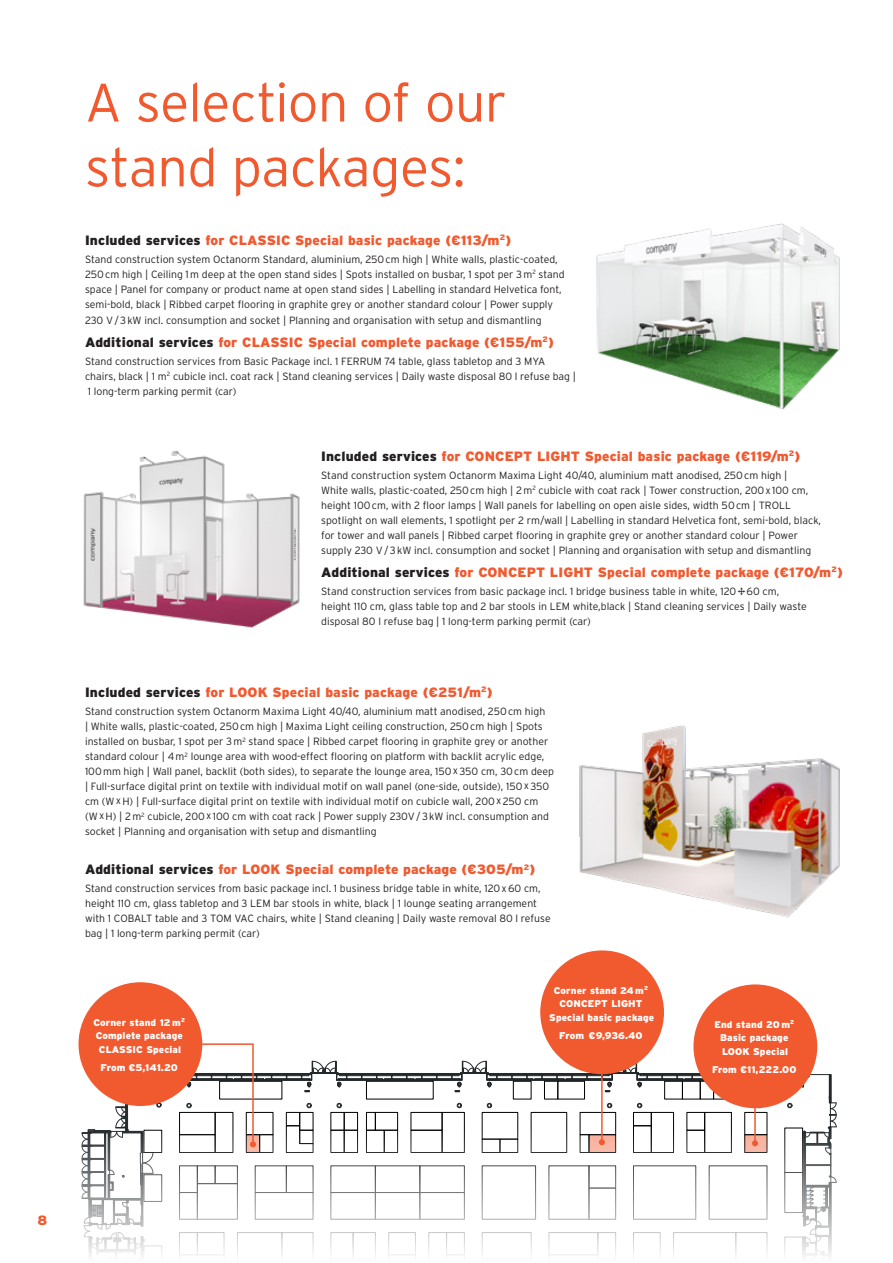
<style>
.page{position:relative;width:893px;height:1263px;background:#fff}
.page>*{position:absolute;margin:0;border:0;box-sizing:border-box;transform-origin:0 0}
.Zwischenhead{font:300 54px/64.8px "Interstate";letter-spacing:-.01em;color:#f1592f}
.Overhead{font:900 13.5px "Interstate";letter-spacing:.01em;color:#f1592f}
.t1{font:300 10.5px/15px "Interstate";color:#231f20}
.t2{font:900 9.75px/13.5px "Interstate";letter-spacing:.01em;color:#fff;text-align:center}
.s1{color:#231f20}
</style>
<div class="page">
<img style="left:596px;top:223px;width:244px;height:187px">
<img style="left:579px;top:725px;width:261px;height:193px">
<img style="left:83px;top:450px;width:217px;height:178px">
<div style="left:79px;top:982px;width:123px;height:124px;background:#f1592f;border-radius:50%"></div>
<div style="left:540px;top:950px;width:124px;height:124px;background:#f1592f;border-radius:50%"></div>
<svg style="left:82px;top:1037px;width:755px;height:220px"></svg>
<div style="left:693px;top:984px;width:124px;height:124px;background:#f1592f;border-radius:50%"></div>
<p class="Zwischenhead" style="left:85px;top:70px;width:423px">A selection of our stand packages:</p>
<p class="Overhead" style="left:85px;top:232px;width:428px"><span class="s1">Included services</span> for CLASSIC Special basic package (€113/m<sup>2</sup>)</p>
<p class="t1" style="left:85px;top:252px;width:481px">Stand construction system Octanorm Standard, aluminium, 250cm high | White walls, plastic-coated, 250cm high | Ceiling 1m deep at the open stand sides | Spots installed on busbar, 1 spot per 3m<sup>2</sup> stand space | Panel for company or product name at open stand sides | Labelling in standard Helvetica font, semi-bold, black | Ribbed carpet flooring in graphite grey or another standard colour | Power supply</p>
<p class="t1" style="left:85px;top:313px;width:458px">230 V/3kW incl. consumption and socket | Planning and organisation with setup and dismantling</p>
<p class="Overhead" style="left:85px;top:334px;width:471px"><span class="s1">Additional services</span> for CLASSIC Special complete package (€155/m<sup>2</sup>)</p>
<p class="t1" style="left:85px;top:354px;width:492px">Stand construction services from Basic Package incl. 1 FERRUM 74 table, glass tabletop and 3 MYA chairs, black | 1 m<sup>2</sup> cubicle incl. coat rack | Stand cleaning services | Daily waste disposal 80 l refuse bag |<br>1 long-term parking permit (car)</p>
<p class="Overhead" style="left:321px;top:448px;width:481px"><span class="s1">Included services</span> for CONCEPT LIGHT Special basic package (€119/m<sup>2</sup>)</p>
<p class="t1" style="left:321px;top:468px;width:501px">Stand construction system Octanorm Maxima Light 40/40, aluminium matt anodised, 250cm high |<br>White walls, plastic-coated, 250cm high | 2m<sup>2</sup> cubicle with coat rack | Tower construction, 200x100 cm, height 100cm, with 2 floor lamps | Wall panels for labelling on open aisle sides, width 50cm | TROLL spotlight on wall elements, 1 spotlight per 2 rm/wall | Labelling in standard Helvetica font, semi-bold, black, for tower and wall panels | Ribbed carpet flooring in graphite grey or another standard colour | Power supply 230 V/3kW incl. consumption and socket | Planning and organisation with setup and dismantling</p>
<p class="Overhead" style="left:321px;top:563px;width:523px"><span class="s1">Additional services</span> for CONCEPT LIGHT Special complete package (€170/m<sup>2</sup>)</p>
<p class="t1" style="left:321px;top:583px;width:487px">Stand construction services from basic package incl. 1 bridge business table in white, 120×60 cm, height 110 cm, glass table top and 2 bar stools in LEM white,black | Stand cleaning services | Daily waste disposal 80 l refuse bag | 1 long-term parking permit (car)</p>
<p class="Overhead" style="left:85px;top:684px;width:409px"><span class="s1">Included services</span> for LOOK Special basic package (€251/m<sup>2</sup>)</p>
<p class="t1" style="left:85px;top:704px;width:471px">Stand construction system Octanorm Maxima Light 40/40, aluminium matt anodised, 250cm high<br>| White walls, plastic-coated, 250cm high | Maxima Light ceiling construction, 250cm high | Spots installed on busbar, 1 spot per 3m<sup>2</sup> stand space | Ribbed carpet flooring in graphite grey or another standard colour | 4m<sup>2</sup> lounge area with wood-effect flooring on platform with backlit acrylic edge, 100mm high | Wall panel, backlit (both sides), to separate the lounge area, 150x350 cm, 30cm deep | Full-surface digital print on textile with individual motif on wall panel (one-side, outside), 150x350 cm (WxH) | Full-surface digital print on textile with individual motif on cubicle wall, 200x250 cm (WxH) | 2m<sup>2</sup> cubicle, 200x100 cm with coat rack | Power supply 230V/3kW incl. consumption and socket | Planning and organisation with setup and dismantling</p>
<p class="Overhead" style="left:85px;top:861px;width:452px"><span class="s1">Additional services</span> for LOOK Special complete package (€305/m<sup>2</sup>)</p>
<p class="t1" style="left:85px;top:881px;width:467px">Stand construction services from basic package incl. 1 business bridge table in white, 120x60 cm, height 110 cm, glass tabletop and 3 LEM bar stools in white, black | 1 lounge seating arrangement with 1 COBALT table and 3 TOM VAC chairs, white | Stand cleaning | Daily waste removal 80 l refuse bag | 1 long-term parking permit (car)</p>
<p class="t2" style="left:94px;top:1015px;width:93px">Corner stand 12m<sup>2<br></sup>Complete package<br>CLASSIC Special</p>
<p class="t2" style="left:101px;top:1060px;width:79px">From €5,141.20</p>
<p class="t2" style="left:549px;top:983px;width:107px">Corner stand 24m<sup>2<br></sup>CONCEPT LIGHT<br>Special basic package</p>
<p class="t2" style="left:559px;top:1028px;width:85px">From €9,936.40</p>
<p class="t2" style="left:714px;top:1017px;width:81px">End stand 20m<sup>2<br></sup>Basic package<br>LOOK Special</p>
<p class="t2" style="left:712px;top:1062px;width:86px">From €11,222.00</p>
<p class="Overhead" style="left:38px;top:1212px;width:11px">8</p>
</div>
